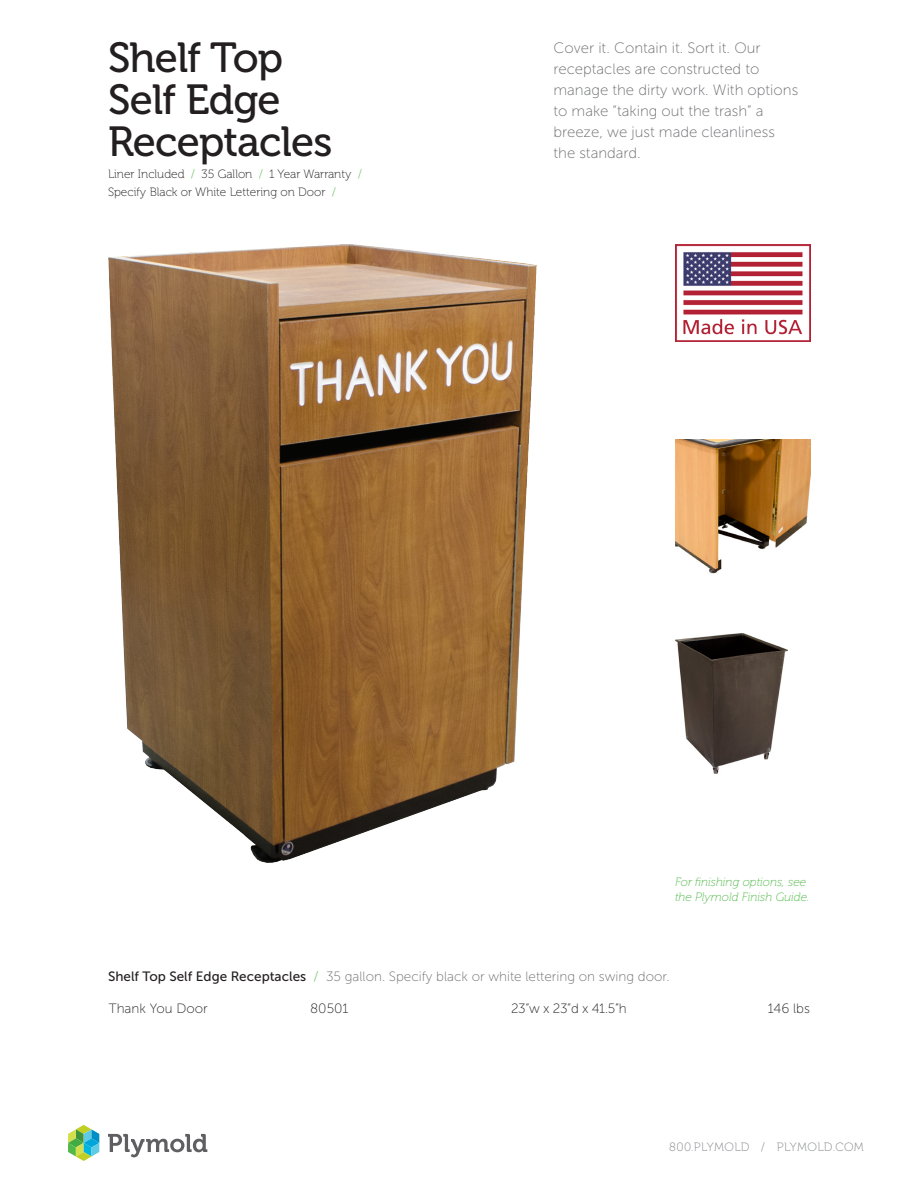
<style>
.page{position:relative;width:918px;height:1188px;background:#fff}
.page>*{position:absolute;margin:0;border:0;box-sizing:border-box;transform-origin:0 0}
.t1{font:42px/42px "Museo 500";letter-spacing:-.02em;color:#231f20}
.t2{font:15px/21px "Museo Sans 100";color:#6c6d70}
.t3{font:13.5px "Museo Sans 100";color:#6c6d70}
.t4{font:13.5px "Museo Sans 100";color:#231f20}
.t5{font:12px/18px "Museo 100";color:#231f20}
.t6{font:italic 12px/15px "Museo 100";color:#51b948}
.t7{font:12px "Museo 100";letter-spacing:.035em;color:#808285}
.s1{color:#51b948}
.s2{font-family:"Museo Sans 500";color:#231f20}
</style>
<div class="page">
<svg style="left:108px;top:1134px;width:99px;height:23px"></svg>
<svg style="left:68px;top:1125px;width:31px;height:36px"></svg>
<img style="left:108px;top:244px;width:429px;height:618px">
<img style="left:675px;top:439px;width:135px;height:135px">
<img style="left:675px;top:633px;width:113px;height:140px">
<img style="left:675px;top:244px;width:135px;height:98px">
<p class="t1" style="left:108px;top:37px;width:226px">Shelf Top<br>Self Edge<br>Receptacles</p>
<p class="t5" style="left:108px;top:166px;width:255px">Liner Included <span class="s1">/</span> 35 Gallon <span class="s1">/</span> 1 Year Warranty <span class="s1">/<br></span>Specify Black or White Lettering on Door <span class="s1">/</span></p>
<p class="t2" style="left:554px;top:38px;width:246px">Cover it. Contain it. Sort it. Our receptacles are constructed to manage the dirty work. With options to make “taking out the trash” a breeze, we just made cleanliness the standard.</p>
<p class="t6" style="left:675px;top:874px;width:136px">For finishing options, see the Plymold Finish Guide.</p>
<p class="t3" style="left:108px;top:969px;width:563px"><span class="s2">Shelf Top Self Edge Receptacles</span> <span class="s1">/</span> 35 gallon. Specify black or white lettering on swing door.</p>
<p class="t4" style="left:109px;top:1001px;width:100px">Thank You Door</p>
<p class="t4" style="left:310px;top:1001px;width:40px">80501</p>
<p class="t4" style="left:511px;top:1001px;width:117px">23”w x 23”d x 41.5”h</p>
<p class="t4" style="left:768px;top:1001px;width:44px">146 lbs</p>
<p class="t7" style="left:669px;top:1141px;width:196px">800.PLYMOLD / PLYMOLD.COM</p>
</div>
